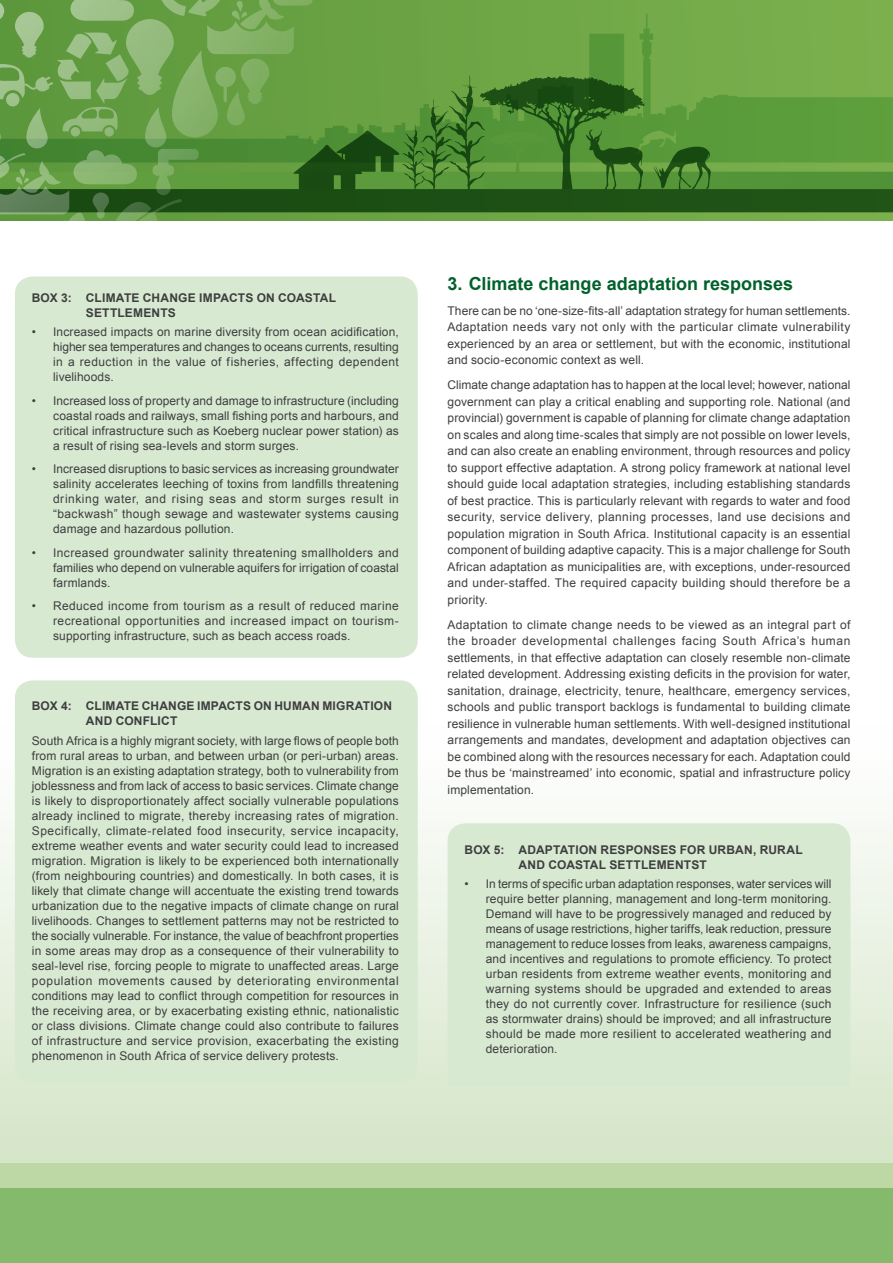
<style>
.page{position:relative;width:893px;height:1263px;background:#fff}
.page>*{position:absolute;margin:0;border:0;box-sizing:border-box;transform-origin:0 0}
.A_Head_12pt{font:700 18px "Arial";color:#00612b}
.Body_8pt{font:12px/15px "Arial";letter-spacing:.015em;color:#3e3e3f;text-align:justify}
.B_Head_8pt{font:700 12px/15px "Arial";letter-spacing:.015em;color:#3e3e3f}
</style>
<div class="page">
<div style="left:0;top:0;width:893px;height:220px;background:#71a847"></div>
<svg style="left:589px;top:13px;width:64px;height:62px"></svg>
<svg style="left:313px;top:75px;width:580px;height:137px"></svg>
<svg style="left:0;top:0;width:313px;height:221px"></svg>
<div style="left:6px;top:93px;width:14px;height:13px;background:#9ec18c;border-radius:50%"></div>
<div style="left:0;top:726px;width:893px;height:446px;background:linear-gradient(to bottom,#fff,#d4e5c6)"></div>
<div style="left:0;top:1163px;width:893px;height:64px;background:#bdd7a5"></div>
<div style="left:0;top:1188px;width:893px;height:75px;background:#85ba6c"></div>
<div style="left:448px;top:823px;width:402px;height:263px;background:#d8e9d2"></div>
<div style="left:15px;top:276px;width:403px;height:382px;background:#d8e9d2;border-radius:18px"></div>
<div style="left:15px;top:680px;width:403px;height:404px;background:#d8e9d2;border-radius:18px"></div>
<p class="B_Head_8pt" style="left:86px;top:291px;width:252px;text-indent:-54px">BOX 3: CLIMATE CHANGE IMPACTS ON COASTAL<br>SETTLEMENTS</p>
<p class="Body_8pt" style="left:53px;top:325px;width:347px;text-indent:-21px">• Increased impacts on marine diversity from ocean acidification, higher sea temperatures and changes to oceans currents, resulting in a reduction in the value of fisheries, affecting dependent livelihoods.</p>
<p class="Body_8pt" style="left:53px;top:393px;width:347px;text-indent:-21px">• Increased loss of property and damage to infrastructure (including coastal roads and railways, small fishing ports and harbours, and critical infrastructure such as Koeberg nuclear power station) as a result of rising sea-levels and storm surges.</p>
<p class="Body_8pt" style="left:53px;top:462px;width:347px;text-indent:-21px">• Increased disruptions to basic services as increasing groundwater salinity accelerates leeching of toxins from landfills threatening drinking water, and rising seas and storm surges result in “backwash” though sewage and wastewater systems causing damage and hazardous pollution.</p>
<p class="Body_8pt" style="left:53px;top:545px;width:347px;text-indent:-21px">• Increased groundwater salinity threatening smallholders and families who depend on vulnerable aquifers for irrigation of coastal farmlands.</p>
<p class="Body_8pt" style="left:53px;top:599px;width:347px;text-indent:-21px">• Reduced income from tourism as a result of reduced marine recreational opportunities and increased impact on tourism&shy;supporting infrastructure, such as beach access roads.</p>
<p class="B_Head_8pt" style="left:86px;top:699px;width:308px;text-indent:-54px">BOX 4: CLIMATE CHANGE IMPACTS ON HUMAN MIGRATION<br>AND CONFLICT</p>
<p class="Body_8pt" style="left:32px;top:733px;width:368px">South Africa is a highly migrant society, with large flows of people both from rural areas to urban, and between urban (or peri-urban) areas.<br>Migration is an existing adaptation strategy, both to vulnerability from joblessness and from lack of access to basic services. Climate change is likely to disproportionately affect socially vulnerable populations already inclined to migrate, thereby increasing rates of migration.<br>Specifically, climate-related food insecurity, service incapacity, extreme weather events and water security could lead to increased migration. Migration is likely to be experienced both internationally (from neighbouring countries) and domestically. In both cases, it is likely that climate change will accentuate the existing trend towards urbanization due to the negative impacts of climate change on rural livelihoods. Changes to settlement patterns may not be restricted to the socially vulnerable. For instance, the value of beachfront properties in some areas may drop as a consequence of their vulnerability to seal-level rise, forcing people to migrate to unaffected areas. Large population movements caused by deteriorating environmental conditions may lead to conflict through competition for resources in the receiving area, or by exacerbating existing ethnic, nationalistic or class divisions. Climate change could also contribute to failures of infrastructure and service provision, exacerbating the existing phenomenon in South Africa of service delivery protests.</p>
<p class="A_Head_12pt" style="left:448px;top:271px;width:347px">3. Climate change adaptation responses</p>
<p class="Body_8pt" style="left:448px;top:302px;width:404px;line-height:16.5px">There can be no ‘one-size-fits-all’ adaptation strategy for human settlements.<br>Adaptation needs vary not only with the particular climate vulnerability experienced by an area or settlement, but with the economic, institutional and socio-economic context as well.</p>
<p class="Body_8pt" style="left:448px;top:377px;width:404px;line-height:16.5px">Climate change adaptation has to happen at the local level; however, national government can play a critical enabling and supporting role. National (and provincial) government is capable of planning for climate change adaptation on scales and along time-scales that simply are not possible on lower levels, and can also create an enabling environment, through resources and policy to support effective adaptation. A strong policy framework at national level should guide local adaptation strategies, including establishing standards of best practice. This is particularly relevant with regards to water and food security, service delivery, planning processes, land use decisions and population migration in South Africa. Institutional capacity is an essential component of building adaptive capacity. This is a major challenge for South African adaptation as municipalities are, with exceptions, under-resourced and under-staffed. The required capacity building should therefore be a priority.</p>
<p class="Body_8pt" style="left:448px;top:616px;width:404px;line-height:16.5px">Adaptation to climate change needs to be viewed as an integral part of the broader developmental challenges facing South Africa’s human settlements, in that effective adaptation can closely resemble non-climate related development. Addressing existing deficits in the provision for water, sanitation, drainage, electricity, tenure, healthcare, emergency services, schools and public transport backlogs is fundamental to building climate resilience in vulnerable human settlements. With well-designed institutional arrangements and mandates, development and adaptation objectives can be combined along with the resources necessary for each. Adaptation could be thus be ‘mainstreamed’ into economic, spatial and infrastructure policy implementation.</p>
<p class="B_Head_8pt" style="left:519px;top:842px;width:286px;text-indent:-54px">BOX 5: ADAPTATION RESPONSES FOR URBAN, RURAL<br>AND COASTAL SETTLEMENTST</p>
<p class="Body_8pt" style="left:486px;top:876px;width:347px;text-indent:-21px">• In terms of specific urban adaptation responses, water services will require better planning, management and long-term monitoring.<br>Demand will have to be progressively managed and reduced by means of usage restrictions, higher tariffs, leak reduction, pressure management to reduce losses from leaks, awareness campaigns, and incentives and regulations to promote efficiency. To protect urban residents from extreme weather events, monitoring and warning systems should be upgraded and extended to areas they do not currently cover. Infrastructure for resilience (such as stormwater drains) should be improved; and all infrastructure should be made more resilient to accelerated weathering and deterioration.</p>
</div>
